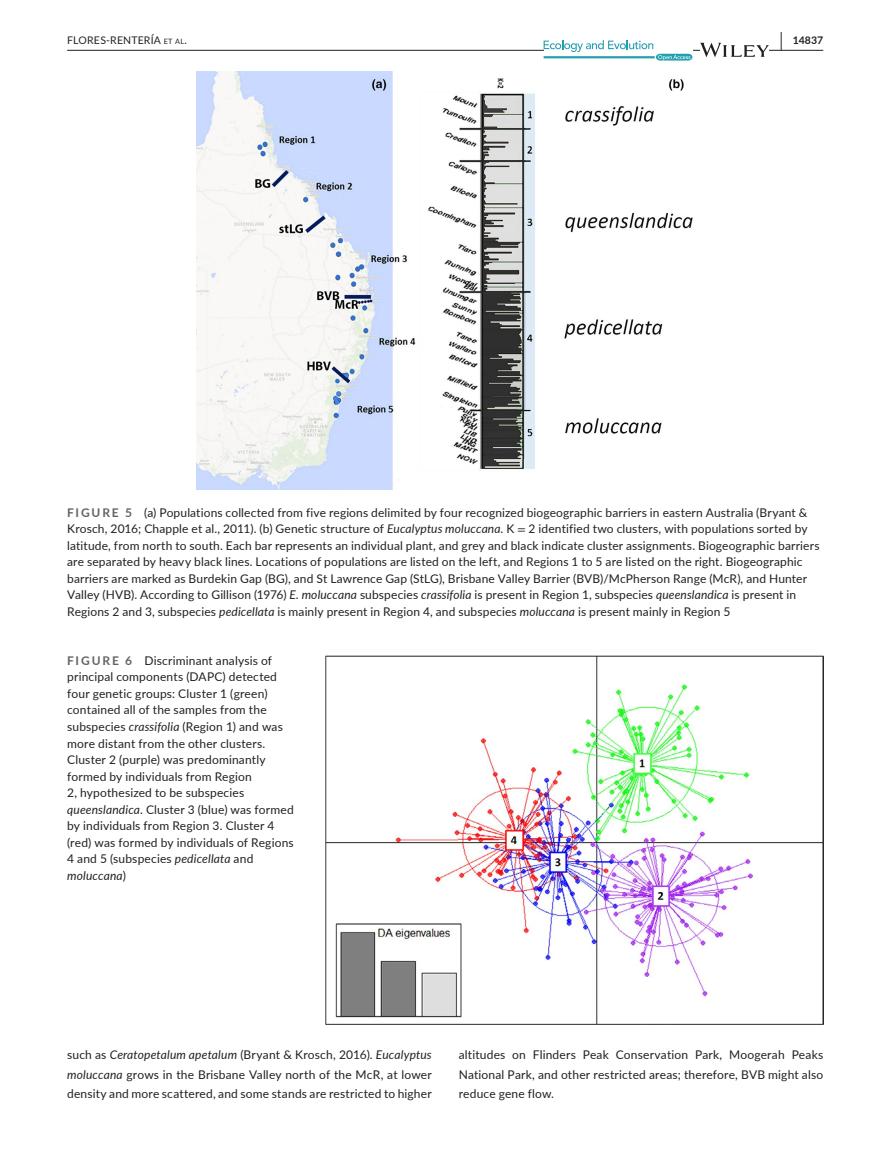
<style>
.page{position:relative;width:893px;height:1174px;background:#fff}
.page>*{position:absolute;margin:0;border:0;box-sizing:border-box;transform-origin:0 0}
.t1{font:700 19.5px "Lato";color:#231f20;scale:.48 1}
.t2{font:12px/16.5px "Lato";letter-spacing:.01em;color:#231f20;text-align:justify}
.t3{font:10.5px "Lato";letter-spacing:.02em;color:#231f20}
.t4{font:700 10.5px "Lato";color:#231f20}
.s1{font-size:7.35px}
.s2{font-weight:700;color:#636366}
.s3{font-style:italic}
.s4{font-family:"STIX"}
</style>
<div class="page">
<hr style="left:67px;top:50px;width:756px;height:1px;background:#231f20">
<svg style="left:544px;top:40px;width:148px;height:21px"></svg>
<svg style="left:700px;top:43px;width:69px;height:14px"></svg>
<img style="left:196px;top:72px;width:497px;height:418px">
<img style="left:326px;top:655px;width:497px;height:369px">
<h1 class="t1" style="left:780px;top:25px;width:7px">|</h1>
<p class="t3" style="left:67px;top:33px;width:121px">FLORES-RENTERÍA <span class="s1">et al</span>.</p>
<p class="t4" style="left:793px;top:33px;width:32px">14837</p>
<p class="t2" style="left:67px;top:503px;width:754px;text-align:left"><span class="s2">FIGURE 5</span> (a) Populations collected from five regions delimited by four recognized biogeographic barriers in eastern Australia (Bryant &amp; Krosch, 2016; Chapple et al., 2011). (b) Genetic structure of <span class="s3">Eucalyptus moluccana</span>. K <span class="s4">=</span> 2 identified two clusters, with populations sorted by latitude, from north to south. Each bar represents an individual plant, and grey and black indicate cluster assignments. Biogeographic barriers are separated by heavy black lines. Locations of populations are listed on the left, and Regions 1 to 5 are listed on the right. Biogeographic barriers are marked as Burdekin Gap (BG), and St Lawrence Gap (StLG), Brisbane Valley Barrier (BVB)/McPherson Range (McR), and Hunter Valley (HVB). According to Gillison (1976) <span class="s3">E. moluccana</span> subspecies <span class="s3">crassifolia</span> is present in Region 1, subspecies <span class="s3">queenslandica</span> is present in Regions 2 and 3, subspecies <span class="s3">pedicellata</span> is mainly present in Region 4, and subspecies <span class="s3">moluccana</span> is present mainly in Region 5</p>
<p class="t2" style="left:67px;top:652px;width:228px;text-align:left"><span class="s2">FIGURE 6</span> Discriminant analysis of principal components (DAPC) detected four genetic groups: Cluster 1 (green) contained all of the samples from the subspecies <span class="s3">crassifolia</span> (Region 1) and was more distant from the other clusters.<br>Cluster 2 (purple) was predominantly formed by individuals from Region<br>2, hypothesized to be subspecies <span class="s3">queenslandica</span>. Cluster 3 (blue) was formed by individuals from Region 3. Cluster 4 (red) was formed by individuals of Regions 4 and 5 (subspecies <span class="s3">pedicellata</span> and <span class="s3">moluccana</span>)</p>
<p class="t2" style="left:67px;top:1044px;width:366px;line-height:19.5px">such as <span class="s3">Ceratopetalum apetalum</span> (Bryant &amp; Krosch, 2016). <span class="s3">Eucalyptus moluccana</span> grows in the Brisbane Valley north of the McR, at lower density and more scattered, and some stands are restricted to higher</p>
<p class="t2" style="left:459px;top:1044px;width:366px;line-height:19.5px">altitudes on Flinders Peak Conservation Park, Moogerah Peaks National Park, and other restricted areas; therefore, BVB might also reduce gene flow.</p>
</div>
